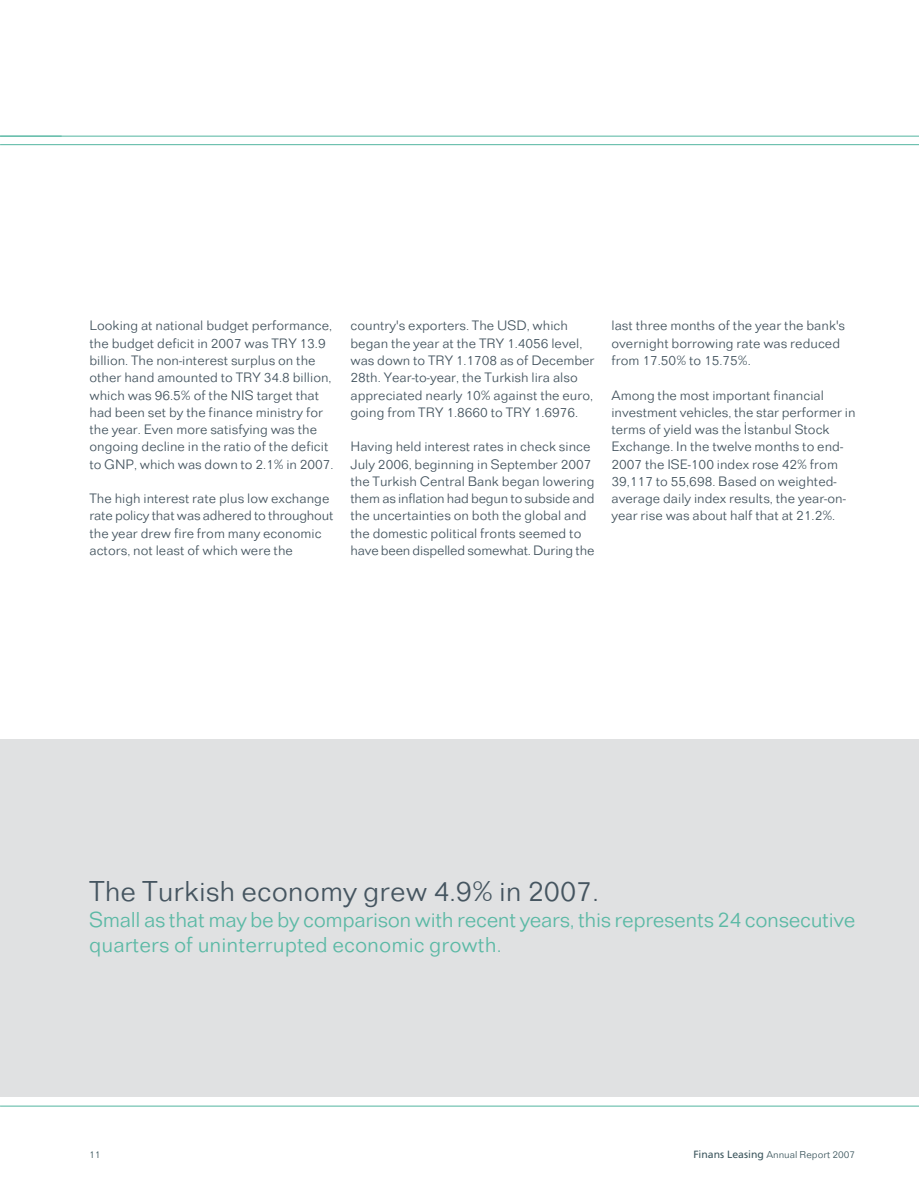
<style>
.page{position:relative;width:919px;height:1189px;background:#fff}
.page>*{position:absolute;margin:0;border:0;box-sizing:border-box;transform-origin:0 0}
.t1{font:300 30px "Folio";color:#455560}
.t2{font:300 22.5px/25.5px "Folio";letter-spacing:-.015em;color:#5bb9a5}
.t3{font:300 14.25px/17.2px "Folio";color:#455560}
.t4{font:300 10.5px "Folio";color:#3d575e}
.s1{font-family:"Frutiger T";font-weight:400}
</style>
<div class="page">
<div style="left:0;top:739px;width:918px;height:357px;background:#e0e1e2"></div>
<hr style="left:0;top:1105px;width:918px;height:1px;background:#5bb9a5">
<hr style="left:0;top:144px;width:918px;height:1px;background:#5bb9a5">
<hr style="left:0;top:136px;width:918px;height:1px;background:#5bb9a5">
<p class="t3" style="left:89px;top:318px;width:245px">Looking at national budget performance, the budget deficit in 2007 was TRY 13.9 billion. The non-interest surplus on the other hand amounted to TRY 34.8 billion, which was 96.5% of the NIS target that had been set by the finance ministry for the year. Even more satisfying was the ongoing decline in the ratio of the deficit to GNP, which was down to 2.1% in 2007.</p>
<p class="t3" style="left:89px;top:491px;width:245px">The high interest rate plus low exchange rate policy that was adhered to throughout the year drew fire from many economic actors, not least of which were the</p>
<p class="t3" style="left:350px;top:318px;width:245px">country's exporters. The USD, which began the year at the TRY 1.4056 level, was down to TRY 1.1708 as of December 28th. Year-to-year, the Turkish lira also appreciated nearly 10% against the euro, going from TRY 1.8660 to TRY 1.6976.</p>
<p class="t3" style="left:350px;top:439px;width:245px">Having held interest rates in check since July 2006, beginning in September 2007 the Turkish Central Bank began lowering them as inflation had begun to subside and the uncertainties on both the global and the domestic political fronts seemed to have been dispelled somewhat. During the</p>
<p class="t3" style="left:611px;top:318px;width:235px">last three months of the year the bank's overnight borrowing rate was reduced from 17.50% to 15.75%.</p>
<p class="t3" style="left:611px;top:387px;width:245px">Among the most important financial investment vehicles, the star performer in terms of yield was the ‹stanbul Stock Exchange. In the twelve months to end-2007 the ISE-100 index rose 42% from 39,117 to 55,698. Based on weighted&shy;average daily index results, the year-on&shy;year rise was about half that at 21.2%.</p>
<h1 class="t1" style="left:89px;top:879px;width:511px">The Turkish economy grew 4.9% in 2007.</h1>
<h2 class="t2" style="left:89px;top:908px;width:767px">Small as that may be by comparison with recent years, this represents 24 consecutive quarters of uninterrupted economic growth.</h2>
<p class="t4" style="left:89px;top:1150px;width:13px">11</p>
<p class="t4" style="left:693px;top:1150px;width:163px"><span class="s1">Finans Leasing</span> Annual Report 2007</p>
</div>
